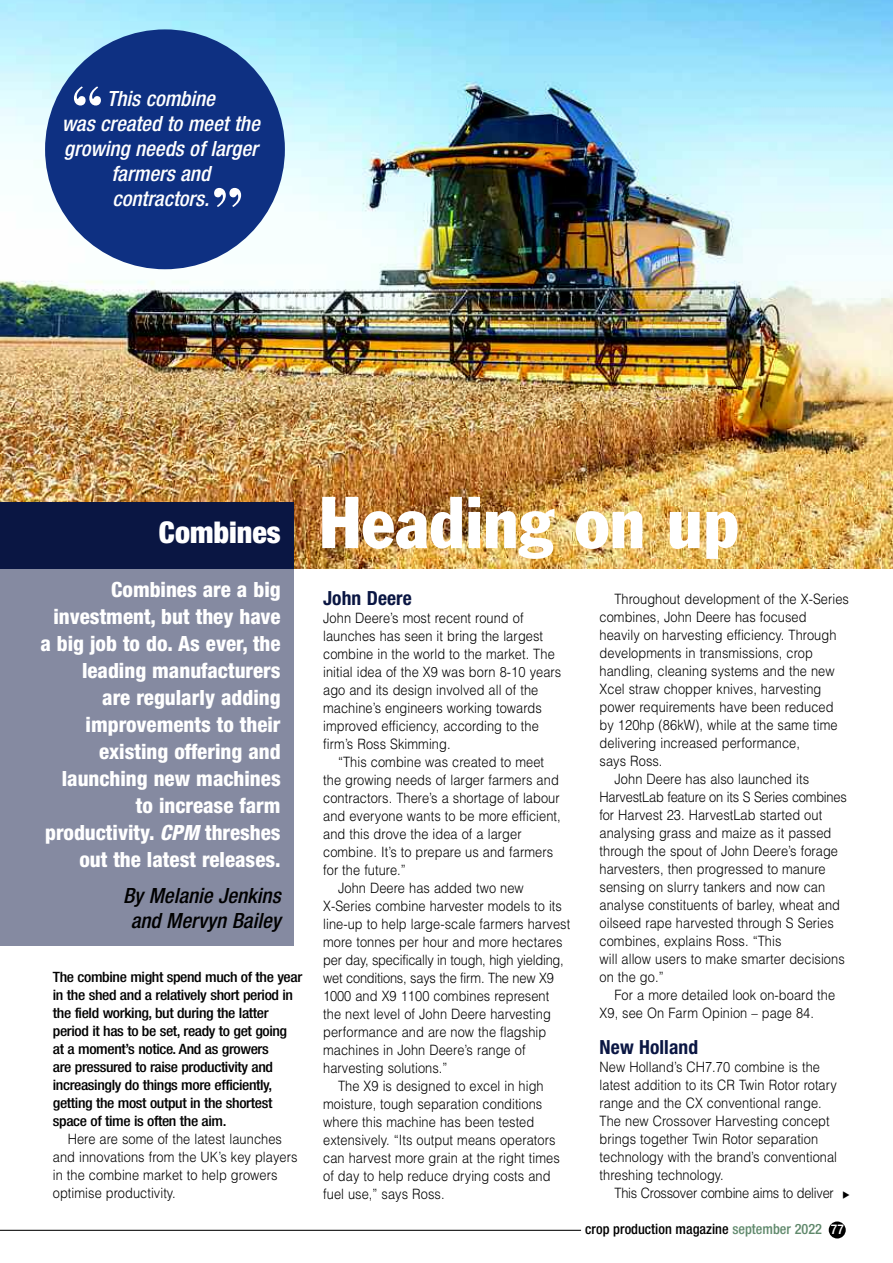
<style>
.page{position:relative;width:893px;height:1263px;background:#fff}
.page>*{position:absolute;margin:0;border:0;box-sizing:border-box;transform-origin:0 0}
.t1{font:condensed 72px "Franklin Gothic";color:#fff}
.t2{font:700 58.95px "Bodoni BT";color:#fff}
.t3{font:900 condensed 30px "Helvetica Neue";color:#fff}
.t4{font:800 condensed 21px/27px "Helvetica Neue";color:#fff;text-align:right}
.t5{font:italic 500 condensed 21px/25.2px "Helvetica Neue";color:#fff;text-align:center}
.t6{font:italic 500 condensed 21px/25.2px "Helvetica Neue";color:#000;text-align:center}
.t7{font:700 condensed 19.5px "Helvetica Neue";letter-spacing:.005em;color:#0a1643}
.t8{font:300 14.25px/18px "Helvetica";letter-spacing:.005em;color:#000;scale:.9 1}
.t9{font:500 condensed 14.25px/18px "Helvetica Neue";letter-spacing:-.025em;color:#000;scale:1.1 1}
.t10{font:300 14.25px "Helvetica";letter-spacing:-.015em;color:#000;scale:.9 1}
.t11{font:500 condensed 14.25px "Helvetica Neue";color:#000}
.s1{font-style:italic}
.s2{color:#60896c}
.s3{font-size:13.5px;color:#fff}
</style>
<div class="page">
<img style="left:0;top:0;width:893px;height:569px">
<div style="left:0;top:568px;width:293px;height:377px;background:#858aa1"></div>
<div style="left:0;top:502px;width:293px;height:66px;background:#0a1643"></div>
<div style="left:45px;top:29px;width:240px;height:240px;background:#0e3082;border-radius:50%"></div>
<div style="left:829px;top:1221px;width:17px;height:17px;background:#000;border-radius:50%"></div>
<hr style="left:0;top:1230px;width:581px;height:1px;background:#000">
<h2 class="t2" style="left:70px;top:87px;width:35px">“</h2>
<h3 class="t5" style="left:62px;top:87px;width:199px">This combine<br>was created to meet the growing needs of larger farmers and contractors.</h3>
<h2 class="t2" style="left:211px;top:189px;width:35px">”</h2>
<h3 class="t3" style="left:159px;top:522px;width:123px">Combines</h3>
<p class="t4" style="left:40px;top:578px;width:242px">Combines are a big investment, but they have a big job to do. As ever, the leading manufacturers<br>are regularly adding improvements to their existing offering and launching new machines to increase farm productivity. <span class="s1">CPM</span> threshes out the latest releases.</p>
<h3 class="t6" style="left:123px;top:884px;width:159px">By Melanie Jenkins and Mervyn Bailey</h3>
<p class="t9" style="left:53px;top:969px;width:228px">The combine might spend much of the year in the shed and a relatively short period in the field working, but during the latter period it has to be set, ready to get going<br>at a moment’s notice. And as growers<br>are pressured to raise productivity and increasingly do things more efficiently, getting the most output in the shortest space of time is often the aim.</p>
<p class="t8" style="left:53px;top:1130px;width:273px;text-indent:15px">Here are some of the latest launches and innovations from the UK’s key players in the combine market to help growers optimise productivity.</p>
<h1 class="t1" style="left:319px;top:497px;width:421px">Heading on up</h1>
<h3 class="t7" style="left:323px;top:591px;width:90px">John Deere</h3>
<p class="t8" style="left:323px;top:609px;width:266px">John Deere’s most recent round of launches has seen it bring the largest combine in the world to the market. The initial idea of the X9 was born 8-10 years ago and its design involved all of the machine’s engineers working towards improved efficiency, according to the firm’s Ross Skimming.</p>
<p class="t8" style="left:338px;top:753px;width:230px">“This combine was created to meet</p>
<p class="t8" style="left:323px;top:771px;width:263px">the growing needs of larger farmers and</p>
<p class="t8" style="left:323px;top:789px;width:264px">contractors. There’s a shortage of labour</p>
<p class="t8" style="left:323px;top:807px;width:265px">and everyone wants to be more efficient,</p>
<p class="t8" style="left:323px;top:825px;width:222px">and this drove the idea of a larger</p>
<p class="t8" style="left:323px;top:843px;width:257px">combine. It’s to prepare us and farmers</p>
<p class="t8" style="left:323px;top:861px;width:93px">for the future.”</p>
<p class="t8" style="left:338px;top:879px;width:208px">John Deere has added two new</p>
<p class="t8" style="left:323px;top:897px;width:267px">X-Series combine harvester models to its</p>
<p class="t8" style="left:323px;top:915px;width:276px">line-up to help large-scale farmers harvest</p>
<p class="t8" style="left:323px;top:933px;width:267px">more tonnes per hour and more hectares</p>
<p class="t10" style="left:323px;top:952px;width:269px">per day, specifically in tough, high yielding,</p>
<p class="t10" style="left:323px;top:970px;width:258px">wet conditions, says the firm. The new X9</p>
<p class="t8" style="left:323px;top:987px;width:253px">1000 and X9 1100 combines represent</p>
<p class="t8" style="left:323px;top:1005px;width:254px">the next level of John Deere harvesting</p>
<p class="t8" style="left:323px;top:1023px;width:249px">performance and are now the flagship</p>
<p class="t8" style="left:323px;top:1041px;width:226px">machines in John Deere’s range of</p>
<p class="t8" style="left:323px;top:1059px;width:140px">harvesting solutions.”</p>
<p class="t8" style="left:338px;top:1077px;width:230px">The X9 is designed to excel in high</p>
<p class="t8" style="left:323px;top:1095px;width:245px">moisture, tough separation conditions</p>
<p class="t8" style="left:323px;top:1113px;width:236px">where this machine has been tested</p>
<p class="t8" style="left:323px;top:1131px;width:260px">extensively. “Its output means operators</p>
<p class="t8" style="left:323px;top:1149px;width:264px">can harvest more grain at the right times</p>
<p class="t8" style="left:323px;top:1167px;width:254px">of day to help reduce drying costs and</p>
<p class="t8" style="left:323px;top:1185px;width:136px">fuel use,” says Ross.</p>
<p class="t8" style="left:614px;top:590px;width:262px">Throughout development of the X-Series</p>
<p class="t8" style="left:600px;top:608px;width:232px">combines, John Deere has focused</p>
<p class="t8" style="left:600px;top:626px;width:265px">heavily on harvesting efficiency. Through</p>
<p class="t8" style="left:600px;top:644px;width:238px">developments in transmissions, crop</p>
<p class="t8" style="left:600px;top:662px;width:263px">handling, cleaning systems and the new</p>
<p class="t8" style="left:600px;top:680px;width:248px">Xcel straw chopper knives, harvesting</p>
<p class="t8" style="left:600px;top:698px;width:261px">power requirements have been reduced</p>
<p class="t8" style="left:600px;top:716px;width:266px">by 120hp (86kW), while at the same time</p>
<p class="t8" style="left:600px;top:734px;width:224px">delivering increased performance,</p>
<p class="t8" style="left:600px;top:752px;width:71px">says Ross.</p>
<p class="t8" style="left:614px;top:770px;width:218px">John Deere has also launched its</p>
<p class="t10" style="left:600px;top:789px;width:276px">HarvestLab feature on its S Series combines</p>
<p class="t8" style="left:600px;top:806px;width:249px">for Harvest 23. HarvestLab started out</p>
<p class="t8" style="left:600px;top:824px;width:259px">analysing grass and maize as it passed</p>
<p class="t8" style="left:600px;top:842px;width:266px">through the spout of John Deere’s forage</p>
<p class="t8" style="left:600px;top:860px;width:253px">harvesters, then progressed to manure</p>
<p class="t8" style="left:600px;top:878px;width:252px">sensing on slurry tankers and now can</p>
<p class="t8" style="left:600px;top:896px;width:269px">analyse constituents of barley, wheat and</p>
<p class="t8" style="left:600px;top:914px;width:262px">oilseed rape harvested through S Series</p>
<p class="t8" style="left:600px;top:932px;width:204px">combines, explains Ross. “This</p>
<p class="t8" style="left:600px;top:950px;width:274px">will allow users to make smarter decisions</p>
<p class="t8" style="left:600px;top:968px;width:73px">on the go.”</p>
<p class="t8" style="left:614px;top:986px;width:247px">For a more detailed look on-board the</p>
<p class="t8" style="left:600px;top:1004px;width:240px">X9, see On Farm Opinion – page 84.</p>
<h3 class="t7" style="left:600px;top:1040px;width:100px">New Holland</h3>
<p class="t8" style="left:600px;top:1058px;width:265px">New Holland’s CH7.70 combine is the latest addition to its CR Twin Rotor rotary range and the CX conventional range.<br>The new Crossover Harvesting concept brings together Twin Rotor separation technology with the brand’s conventional threshing technology.</p>
<p class="t10" style="left:614px;top:1185px;width:245px">This Crossover combine aims to deliver</p>
<p class="t11" style="left:585px;top:1224px;width:260px">crop production magazine <span class="s2">september 2022</span> <span class="s3">77</span></p>
</div>
